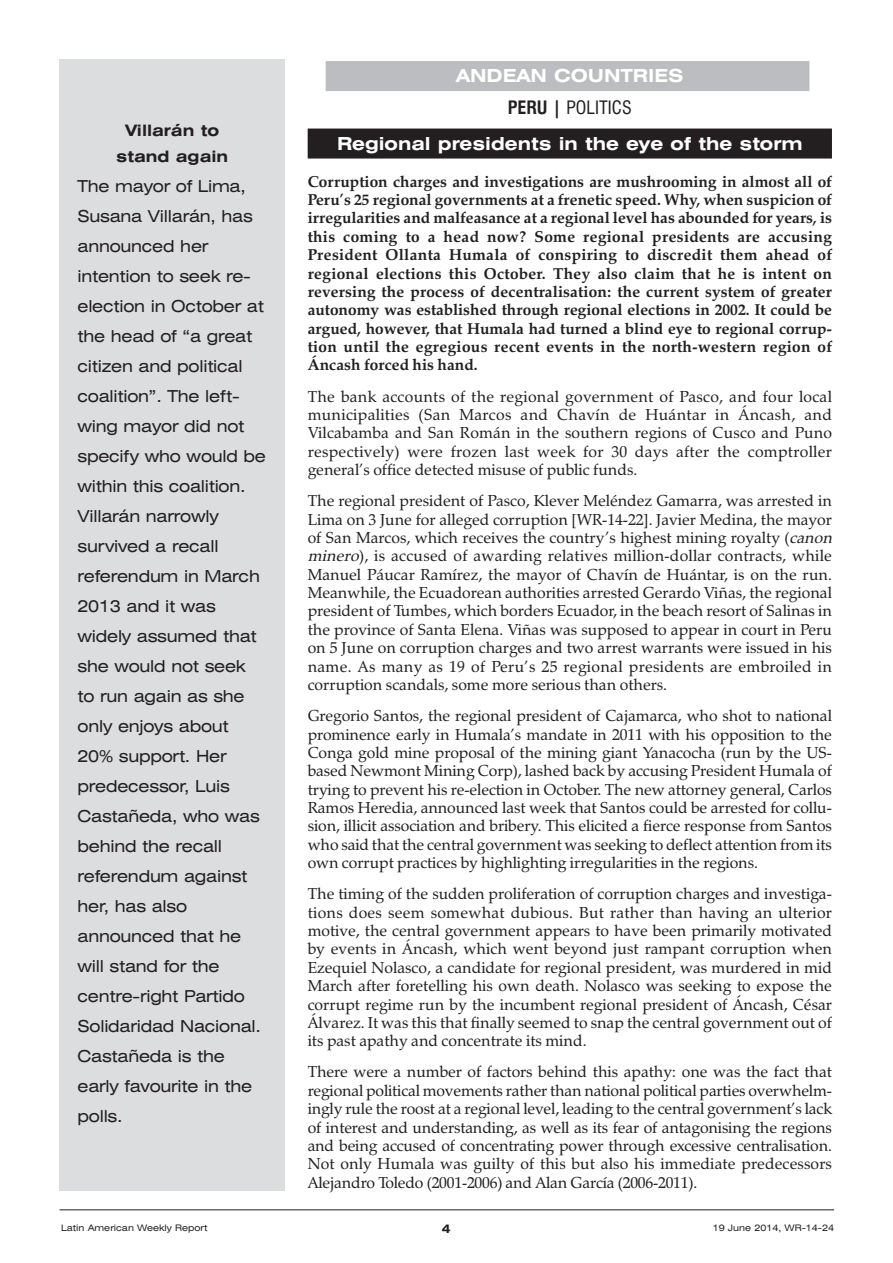
<style>
.page{position:relative;width:893px;height:1263px;background:#fff}
.page>*{position:absolute;margin:0;border:0;box-sizing:border-box;transform-origin:0 0}
.t1{font:700 expanded 18px/32.2px "Swiss 721 BT";color:#fff;text-align:center}
.t2{font:expanded 16.5px/30px "Swiss 721 BT";letter-spacing:-.015em;color:#231f20}
.t3{font:15.75px/18.5px "Zapf Calligraphic 801 BT";color:#231f20;text-align:justify}
.t4{font:700 15.75px/18.5px "Zapf Calligraphic 801 BT";letter-spacing:.02em;color:#231f20;text-align:justify}
.t5{font:700 expanded 15.75px/25.5px "Swiss 721 BT";color:#231f20;text-align:center}
.t6{font:700 expanded 12px "Swiss 721 BT";color:#231f20}
.t7{font:expanded 9px "Swiss 721 BT";color:#231f20}
.s1{font-stretch:condensed;color:#231f20}
.s2{font-weight:400;font-stretch:condensed;color:#231f20}
.s3{font-style:italic}
</style>
<div class="page">
<div style="left:326px;top:61px;width:483px;height:30px;background:#bcbdc0"></div>
<div style="left:308px;top:129px;width:524px;height:30px;background:#231f20"></div>
<div style="left:60px;top:60px;width:225px;height:1131px;background:#dcdddf"></div>
<hr style="left:60px;top:1209px;width:774px;height:1px;background:#231f20">
<p class="t5" style="left:116px;top:118px;width:113px">Villarán to stand again</p>
<p class="t2" style="left:78px;top:171px;width:190px">The mayor of Lima,<br>Susana Villarán, has announced her intention to seek re&shy;election in October at the head of “a great citizen and political coalition”. The left&shy;wing mayor did not specify who would be within this coalition.<br>Villarán narrowly survived a recall referendum in March<br>2013 and it was widely assumed that she would not seek to run again as she only enjoys about<br>20% support. Her predecessor, Luis<br>Castañeda, who was behind the recall referendum against her, has also announced that he will stand for the centre-right Partido<br>Solidaridad Nacional.<br>Castañeda is the early favourite in the polls.</p>
<p class="t7" style="left:61px;top:1223px;width:148px">Latin American Weekly Report</p>
<p class="t1" style="left:456px;top:60px;width:229px">ANDEAN COUNTRIES<br><span class="s1">PERU |</span> <span class="s2">POLITICS</span></p>
<p class="t1" style="left:337px;top:127px;width:467px">Regional presidents in the eye of the storm</p>
<p class="t4" style="left:308px;top:172px;width:526px">Corruption charges and investigations are mushrooming in almost all of Peru’s 25 regional governments at a frenetic speed. Why, when suspicion of irregularities and malfeasance at a regional level has abounded for years, is this coming to a head now? Some regional presidents are accusing President Ollanta Humala of conspiring to discredit them ahead of regional elections this October. They also claim that he is intent on reversing the process of decentralisation: the current system of greater autonomy was established through regional elections in 2002. It could be argued, however, that Humala had turned a blind eye to regional corrup&shy;tion until the egregious recent events in the north-western region of Áncash forced his hand.</p>
<p class="t3" style="left:308px;top:387px;width:526px">The bank accounts of the regional government of Pasco, and four local municipalities (San Marcos and Chavín de Huántar in Áncash, and Vilcabamba and San Román in the southern regions of Cusco and Puno respectively) were frozen last week for 30 days after the comptroller general’s office detected misuse of public funds.</p>
<p class="t3" style="left:308px;top:492px;width:530px;text-align:left">The regional president of Pasco, Klever Meléndez Gamarra, was arrested in Lima on 3 June for alleged corruption [WR-14-22]. Javier Medina, the mayor of San Marcos, which receives the country’s highest mining royalty (<span class="s3">canon minero</span>), is accused of awarding relatives million-dollar contracts, while Manuel Páucar Ramírez, the mayor of Chavín de Huántar, is on the run.<br>Meanwhile, the Ecuadorean authorities arrested Gerardo Viñas, the regional president of Tumbes, which borders Ecuador, in the beach resort of Salinas in the province of Santa Elena. Viñas was supposed to appear in court in Peru on 5 June on corruption charges and two arrest warrants were issued in his name. As many as 19 of Peru’s 25 regional presidents are embroiled in corruption scandals, some more serious than others.</p>
<p class="t3" style="left:308px;top:706px;width:526px">Gregorio Santos, the regional president of Cajamarca, who shot to national prominence early in Humala’s mandate in 2011 with his opposition to the Conga gold mine proposal of the mining giant Yanacocha (run by the US&shy;based Newmont Mining Corp), lashed back by accusing President Humala of trying to prevent his re-election in October. The new attorney general, Carlos Ramos Heredia, announced last week that Santos could be arrested for collu&shy;sion, illicit association and bribery. This elicited a fierce response from Santos who said that the central government was seeking to deflect attention from its own corrupt practices by highlighting irregularities in the regions.</p>
<p class="t3" style="left:308px;top:885px;width:526px">The timing of the sudden proliferation of corruption charges and investiga&shy;tions does seem somewhat dubious. But rather than having an ulterior motive, the central government appears to have been primarily motivated by events in Áncash, which went beyond just rampant corruption when Ezequiel Nolasco, a candidate for regional president, was murdered in mid March after foretelling his own death. Nolasco was seeking to expose the corrupt regime run by the incumbent regional president of Áncash, César Álvarez. It was this that finally seemed to snap the central government out of its past apathy and concentrate its mind.</p>
<p class="t3" style="left:308px;top:1063px;width:526px">There were a number of factors behind this apathy: one was the fact that regional political movements rather than national political parties overwhelm&shy;ingly rule the roost at a regional level, leading to the central government’s lack of interest and understanding, as well as its fear of antagonising the regions and being accused of concentrating power through excessive centralisation.<br>Not only Humala was guilty of this but also his immediate predecessors Alejandro Toledo (2001-2006) and Alan García (2006-2011).</p>
<p class="t6" style="left:442px;top:1221px;width:10px">4</p>
<p class="t7" style="left:713px;top:1223px;width:123px">19 June 2014, WR-14-24</p>
</div>
